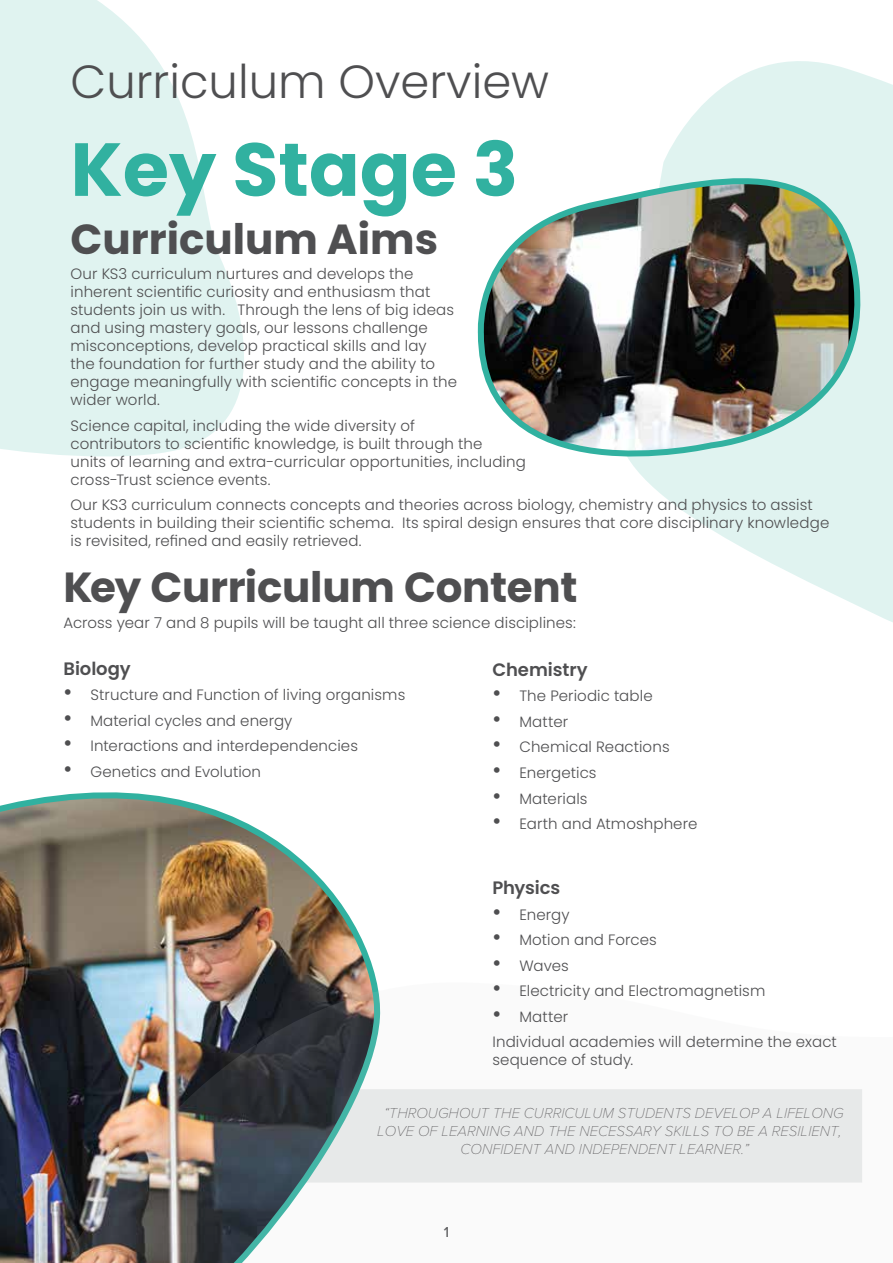
<style>
.page{position:relative;width:893px;height:1263px;background:#fff}
.page>*{position:absolute;margin:0;border:0;box-sizing:border-box;transform-origin:0 0}
.t1{font:700 75px "Poppins";color:#31b1a0}
.t2{font:300 46.5px "Poppins";color:#4f4f51}
.t3{font:700 42px "Poppins";letter-spacing:-.005em;color:#4f4f51}
.t4{font:600 18px "Poppins";letter-spacing:-.005em;color:#4f4f51}
.t5{font:300 15px/18px "Poppins";letter-spacing:.01em;color:#4f4f51}
.t6{font:italic 100 15px "Proxima Nova";color:#4f4f51}
.t7{font:500 15px "Proxima Nova";color:#4f4f51}
.s1{font-size:24px}
</style>
<div class="page">
<svg style="left:0;top:0;width:244px;height:457px;fill:#e0f3f0"></svg>
<svg style="left:667px;top:61px;width:226px;height:561px;fill:#e0f3f0"></svg>
<img style="left:477px;top:141px;width:399px;height:358px">
<img style="left:0;top:792px;width:376px;height:471px">
<svg style="left:69px;top:979px;width:793px;height:284px"></svg>
<h2 class="t2" style="left:70px;top:55px;width:480px">Curriculum Overview</h2>
<h1 class="t1" style="left:70px;top:126px;width:449px">Key Stage 3</h1>
<h3 class="t3" style="left:70px;top:215px;width:369px">Curriculum Aims</h3>
<p class="t5" style="left:70px;top:265px;width:388px">Our KS3 curriculum nurtures and develops the inherent scientific curiosity and enthusiasm that students join us with. Through the lens of big ideas and using mastery goals, our lessons challenge misconceptions, develop practical skills and lay<br>the foundation for further study and the ability to engage meaningfully with scientific concepts in the wider world.</p>
<p class="t5" style="left:70px;top:417px;width:457px">Science capital, including the wide diversity of<br>contributors to scientific knowledge, is built through the<br>units of learning and extra-curricular opportunities, including cross-Trust science events.</p>
<p class="t5" style="left:70px;top:496px;width:760px">Our KS3 curriculum connects concepts and theories across biology, chemistry and physics to assist students in building their scientific schema. Its spiral design ensures that core disciplinary knowledge is revisited, refined and easily retrieved.</p>
<h3 class="t3" style="left:63px;top:563px;width:515px">Key Curriculum Content</h3>
<p class="t5" style="left:63px;top:613px;width:514px">Across year 7 and 8 pupils will be taught all three science disciplines:</p>
<p class="t4" style="left:63px;top:658px;width:69px">Biology</p>
<p class="t5" style="left:63px;top:686px;width:343px"><span class="s1">•</span> Structure and Function of living organisms</p>
<p class="t5" style="left:63px;top:712px;width:231px"><span class="s1">•</span> Material cycles and energy</p>
<p class="t5" style="left:63px;top:737px;width:296px"><span class="s1">•</span> Interactions and interdependencies</p>
<p class="t5" style="left:63px;top:763px;width:199px"><span class="s1">•</span> Genetics and Evolution</p>
<p class="t4" style="left:492px;top:659px;width:97px">Chemistry</p>
<p class="t5" style="left:492px;top:687px;width:162px"><span class="s1">•</span> The Periodic table</p>
<p class="t5" style="left:492px;top:713px;width:77px"><span class="s1">•</span> Matter</p>
<p class="t5" style="left:492px;top:738px;width:179px"><span class="s1">•</span> Chemical Reactions</p>
<p class="t5" style="left:492px;top:764px;width:106px"><span class="s1">•</span> Energetics</p>
<p class="t5" style="left:492px;top:789px;width:97px"><span class="s1">•</span> Materials</p>
<p class="t5" style="left:492px;top:815px;width:206px"><span class="s1">•</span> Earth and Atmoshphere</p>
<p class="t4" style="left:492px;top:877px;width:69px">Physics</p>
<p class="t5" style="left:492px;top:905px;width:79px"><span class="s1">•</span> Energy</p>
<p class="t5" style="left:492px;top:931px;width:166px"><span class="s1">•</span> Motion and Forces</p>
<p class="t5" style="left:492px;top:956px;width:78px"><span class="s1">•</span> Waves</p>
<p class="t5" style="left:492px;top:982px;width:274px"><span class="s1">•</span> Electricity and Electromagnetism</p>
<p class="t5" style="left:492px;top:1004px;width:346px;line-height:25.5px"><span class="s1">•</span> Matter<br>Individual academies will determine the exact</p>
<p class="t5" style="left:492px;top:1051px;width:142px">sequence of study.</p>
<p class="t6" style="left:384px;top:1102px;width:461px">“THROUGHOUT THE CURRICULUM STUDENTS DEVELOP A LIFELONG</p>
<p class="t6" style="left:377px;top:1120px;width:466px">LOVE OF LEARNING AND THE NECESSARY SKILLS TO BE A RESILIENT,</p>
<p class="t6" style="left:461px;top:1138px;width:290px">CONFIDENT AND INDEPENDENT LEARNER.”</p>
<p class="t7" style="left:444px;top:1220px;width:7px">1</p>
</div>
